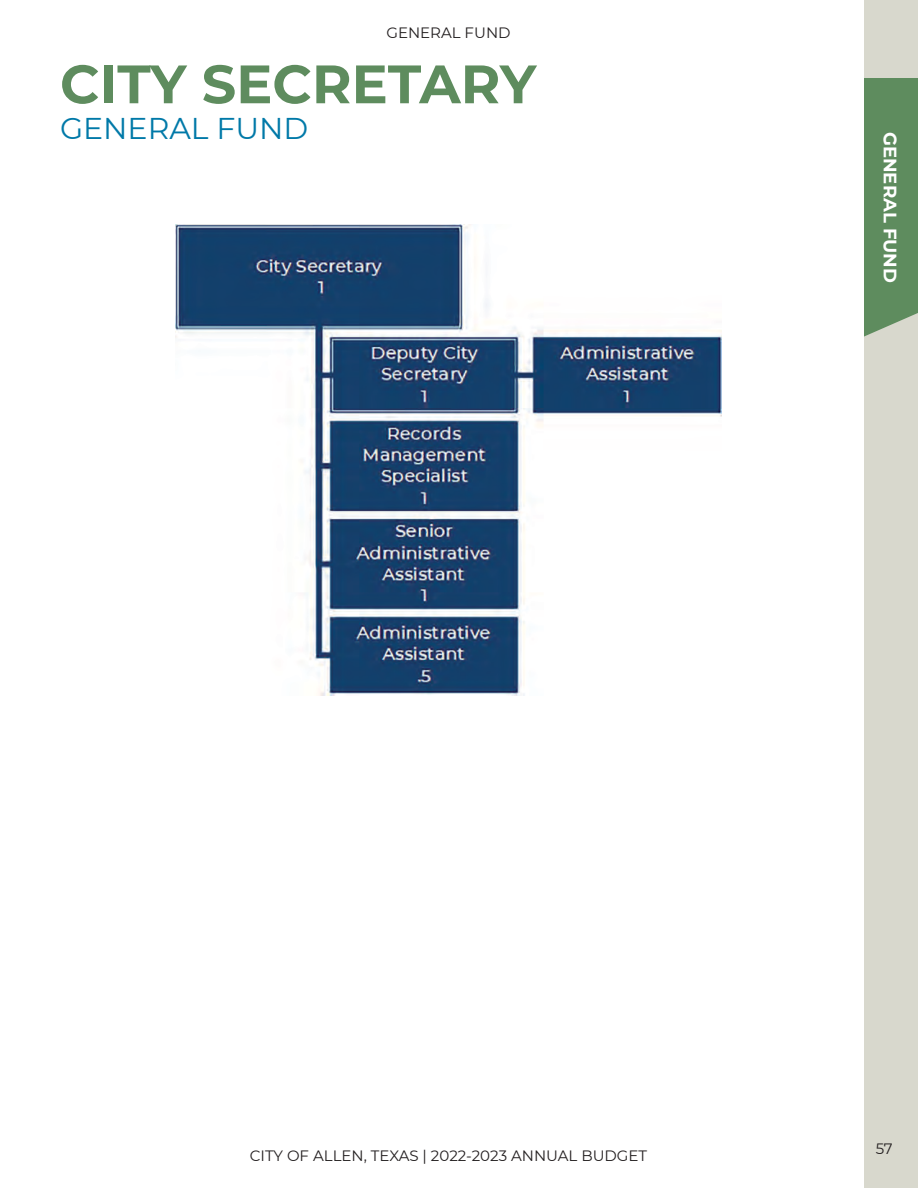
<style>
.page{position:relative;width:918px;height:1188px;background:#fff}
.page>*{position:absolute;margin:0;border:0;box-sizing:border-box;transform-origin:0 0}
.t1{font:700 54px "Montserrat";color:#5e8c5e}
.t2{font:30px "Montserrat";color:#0079a8}
.t3{font:700 18px "Montserrat";color:#fff}
.t4{font:15px "Montserrat";color:#231f20}
</style>
<div class="page">
<img style="left:175px;top:224px;width:547px;height:472px">
<div style="left:864px;top:0;width:54px;height:1188px;background:#d8d8cd"></div>
<div style="left:864px;top:78px;width:54px;height:259px;background:#5e8c5e"></div>
<p class="t4" style="left:386px;top:22px;width:126px">GENERAL FUND</p>
<p class="t1" style="left:60px;top:45px;width:478px">CITY SECRETARY</p>
<p class="t2" style="left:60px;top:108px;width:250px">GENERAL FUND</p>
<p class="t3" style="left:903px;top:132px;width:152px;rotate:90deg">GENERAL FUND</p>
<p class="t4" style="left:250px;top:1145px;width:399px">CITY OF ALLEN, TEXAS | 2022-2023 ANNUAL BUDGET</p>
<p class="t4" style="left:876px;top:1138px;width:19px">57</p>
</div>
